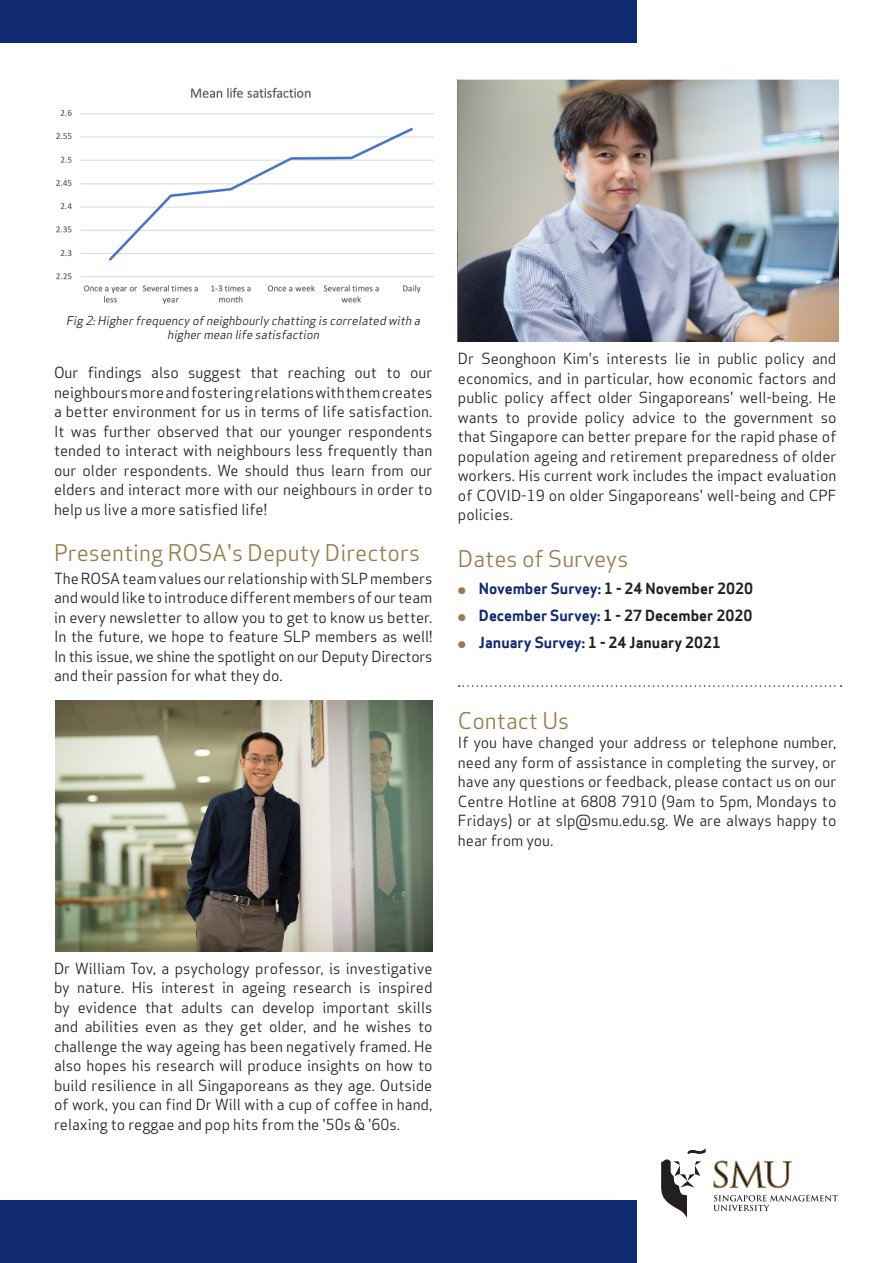
<style>
.page{position:relative;width:893px;height:1263px;background:#fff}
.page>*{position:absolute;margin:0;border:0;box-sizing:border-box;transform-origin:0 0}
.t1{font:22.5px "Apex Sans Book T";color:#987c4c}
.t2{font:15px/19.5px "Apex Sans Book T";color:#231f20;text-align:justify}
.t3{font:15px "Apex Sans Bold T";color:#231f20}
.t4{font:italic 12px/14.4px "Apex Sans Book T";color:#231f20;text-align:center}
.s1{font-size:9px;color:#987c4c}
.s2{color:#102b72}
</style>
<div class="page">
<div style="left:0;top:0;width:636px;height:43px;background:#102b72"></div>
<svg style="left:661px;top:1148px;width:45px;height:70px"></svg>
<svg style="left:713px;top:1160px;width:125px;height:51px"></svg>
<div style="left:0;top:1200px;width:636px;height:63px;background:#102b72"></div>
<img style="left:56px;top:87px;width:378px;height:217px">
<img style="left:55px;top:700px;width:377px;height:251px">
<img style="left:458px;top:80px;width:381px;height:261px">
<svg style="left:459px;top:685px;width:383px;height:2px"></svg>
<p class="t4" style="left:66px;top:313px;width:358px">Fig 2:Higherfrequency ofneighbourly chatting is correlated with a highermean life satisfaction</p>
<p class="t2" style="left:54px;top:363px;width:380px">Our findings also suggest that reaching out to our neighbours more and fostering relations with them creates a better environment for us in terms of life satisfaction.<br>It was further observed that our younger respondents tended to interact with neighbours less frequently than our older respondents. We should thus learn from our elders and interact more with our neighbours in order to help us live a more satisfied life!</p>
<p class="t1" style="left:54px;top:538px;width:368px">Presenting ROSA's Deputy Directors</p>
<p class="t2" style="left:54px;top:568px;width:380px">The ROSA team values our relationship with SLP members and would like to introduce different members of our team in every newsletter to allow you to get to know us better.<br>In the future, we hope to feature SLP members as well!<br>In this issue, we shine the spotlight on our Deputy Directors and their passion for what they do.</p>
<p class="t2" style="left:458px;top:349px;width:380px">Dr Seonghoon Kim's interests lie in public policy and economics, and in particular, how economic factors and public policy affect older Singaporeans' well-being. He wants to provide policy advice to the government so that Singapore can better prepare for the rapid phase of population ageing and retirement preparedness of older workers. His current work includes the impact evaluation of COVID-19 on older Singaporeans' well-being and CPF policies.</p>
<p class="t1" style="left:458px;top:544px;width:172px">Dates of Surveys</p>
<p class="t3" style="left:458px;top:578px;width:297px"><span class="s1">•</span> <span class="s2">November Survey:</span> 1 - 24 November 2020</p>
<p class="t3" style="left:458px;top:605px;width:296px"><span class="s1">•</span> <span class="s2">December Survey:</span> 1 - 27 December 2020</p>
<p class="t3" style="left:458px;top:632px;width:265px"><span class="s1">•</span> <span class="s2">January Survey:</span> 1 - 24 January 2021</p>
<p class="t1" style="left:458px;top:706px;width:113px">Contact Us</p>
<p class="t2" style="left:458px;top:733px;width:380px">If you have changed your address or telephone number, need any form of assistance in completing the survey, or have any questions or feedback, please contact us on our Centre Hotline at 6808 7910 (9am to 5pm, Mondays to Fridays) or at slp@smu.edu.sg. We are always happy to hear from you.</p>
<p class="t2" style="left:54px;top:958px;width:380px">Dr William Tov, a psychology professor, is investigative by nature. His interest in ageing research is inspired by evidence that adults can develop important skills and abilities even as they get older, and he wishes to challenge the way ageing has been negatively framed. He also hopes his research will produce insights on how to build resilience in all Singaporeans as they age. Outside of work, you can find Dr Will with a cup of coffee in hand, relaxing to reggae and pop hits from the '50s &amp; '60s.</p>
</div>
